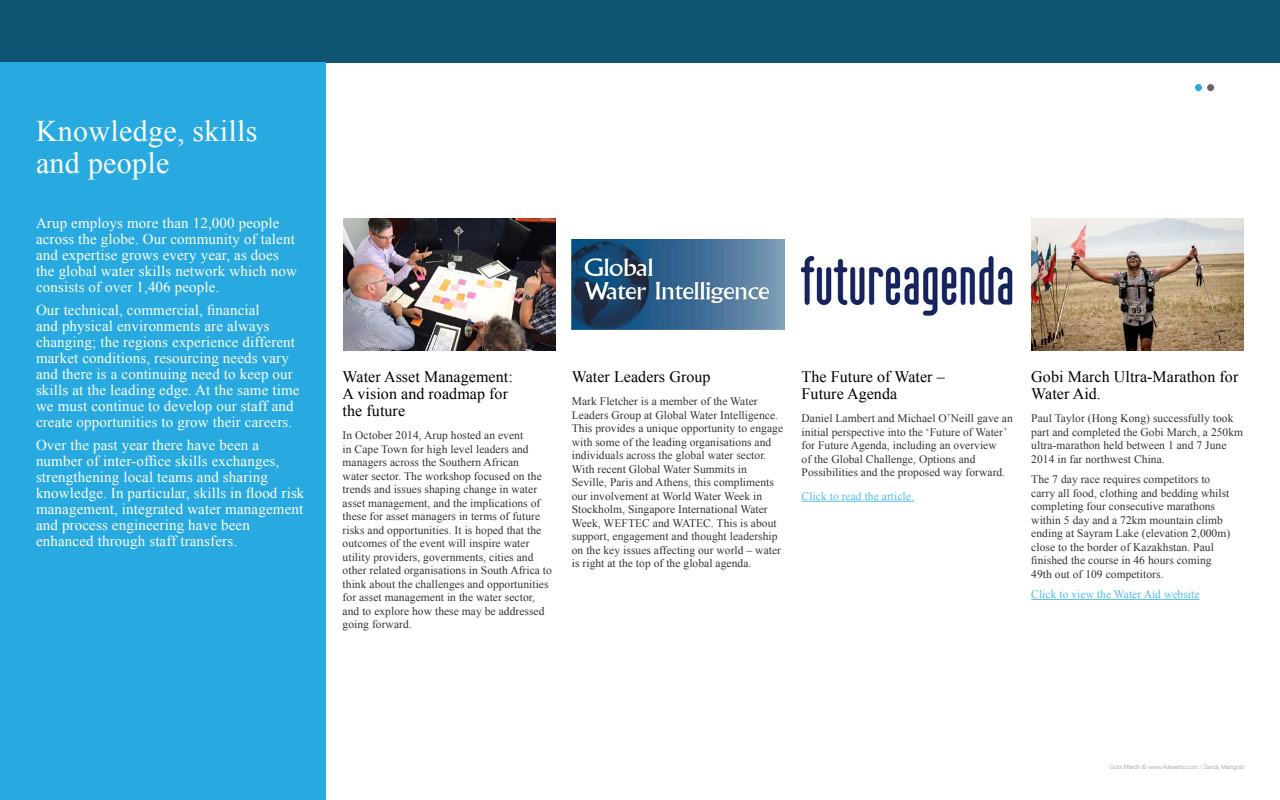
<style>
.page{position:relative;width:1280px;height:800px;background:#fff}
.page>*{position:absolute;margin:0;border:0;box-sizing:border-box;transform-origin:0 0}
.t1{font:30px/32px "Times New Roman";letter-spacing:.01em;color:#fff}
.t2{font:16px/17px "Times New Roman";letter-spacing:.005em;color:#000}
.t3{font:15px/16px "Times New Roman";letter-spacing:.01em;color:#fff}
.t4{font:11.5px/13.5px "Times New Roman";letter-spacing:.005em;color:#333}
.t5{font:11.5px "Times New Roman";letter-spacing:.005em;color:#53bbe7}
.t6{font:300 6px "Helvetica Neue";color:#999}
</style>
<div class="page">
<div style="left:0;top:0;width:1280px;height:63px;background:#0f5573"></div>
<div style="left:1207px;top:84px;width:7px;height:7px;background:#666;border-radius:50%"></div>
<div style="left:1195px;top:84px;width:7px;height:7px;background:#28aae1;border-radius:50%"></div>
<div style="left:0;top:63px;width:325px;height:737px;background:#28aae1"></div>
<hr style="left:802px;top:501px;width:112px;height:1px;background:#53bbe7">
<hr style="left:1031px;top:599px;width:168px;height:1px;background:#53bbe7">
<img style="left:343px;top:218px;width:212px;height:133px">
<img style="left:802px;top:255px;width:211px;height:61px">
<img style="left:572px;top:239px;width:213px;height:91px">
<img style="left:1031px;top:218px;width:213px;height:133px">
<h1 class="t1" style="left:36px;top:115px;width:223px">Knowledge, skills and people</h1>
<h3 class="t3" style="left:36px;top:215px;width:262px">Arup employs more than 12,000 people across the globe. Our community of talent and expertise grows every year, as does the global water skills network which now consists of over 1,406 people.</h3>
<p class="t3" style="left:36px;top:302px;width:265px">Our technical, commercial, financial<br>and physical environments are always changing; the regions experience different market conditions, resourcing needs vary and there is a continuing need to keep our skills at the leading edge. At the same time we must continue to develop our staff and create opportunities to grow their careers.</p>
<p class="t3" style="left:36px;top:437px;width:270px">Over the past year there have been a number of inter-office skills exchanges, strengthening local teams and sharing knowledge. In particular, skills in flood risk management, integrated water management and process engineering have been enhanced through staff transfers.</p>
<h2 class="t2" style="left:343px;top:368px;width:172px">Water Asset Management:<br>A vision and roadmap for the future</h2>
<p class="t4" style="left:343px;top:429px;width:211px">In October 2014, Arup hosted an event<br>in Cape Town for high level leaders and managers across the Southern African<br>water sector. The workshop focused on the trends and issues shaping change in water asset management, and the implications of these for asset managers in terms of future risks and opportunities. It is hoped that the outcomes of the event will inspire water utility providers, governments, cities and other related organisations in South Africa to think about the challenges and opportunities for asset management in the water sector, and to explore how these may be addressed going forward.</p>
<h2 class="t2" style="left:572px;top:368px;width:140px">Water Leaders Group</h2>
<p class="t4" style="left:572px;top:394px;width:213px">Mark Fletcher is a member of the Water Leaders Group at Global Water Intelligence.<br>This provides a unique opportunity to engage with some of the leading organisations and individuals across the global water sector.<br>With recent Global Water Summits in Seville, Paris and Athens, this compliments our involvement at World Water Week in Stockholm, Singapore International Water Week, WEFTEC and WATEC. This is about support, engagement and thought leadership on the key issues affecting our world – water is right at the top of the global agenda.</p>
<h2 class="t2" style="left:802px;top:368px;width:145px">The Future of Water –<br>Future Agenda</h2>
<p class="t4" style="left:802px;top:412px;width:213px">Daniel Lambert and Michael O’Neill gave an initial perspective into the ‘Future of Water’ for Future Agenda, including an overview<br>of the Global Challenge, Options and Possibilities and the proposed way forward.</p>
<p class="t5" style="left:802px;top:488px;width:114px">Click to read the article.</p>
<h2 class="t2" style="left:1031px;top:368px;width:209px">Gobi March Ultra-Marathon for<br>Water Aid.</h2>
<p class="t4" style="left:1031px;top:411px;width:213px">Paul Taylor (Hong Kong) successfully took part and completed the Gobi March, a 250km ultra-marathon held between 1 and 7 June 2014 in far northwest China.</p>
<p class="t4" style="left:1031px;top:472px;width:200px">The 7 day race requires competitors to carry all food, clothing and bedding whilst completing four consecutive marathons within 5 day and a 72km mountain climb ending at Sayram Lake (elevation 2,000m) close to the border of Kazakhstan. Paul finished the course in 46 hours coming 49th out of 109 competitors.</p>
<p class="t5" style="left:1031px;top:587px;width:170px">Click to view the Water Aid website</p>
<p class="t6" style="left:1110px;top:763px;width:136px">Gobi March © www.4deserts.com / Zandy Mangold</p>
</div>
